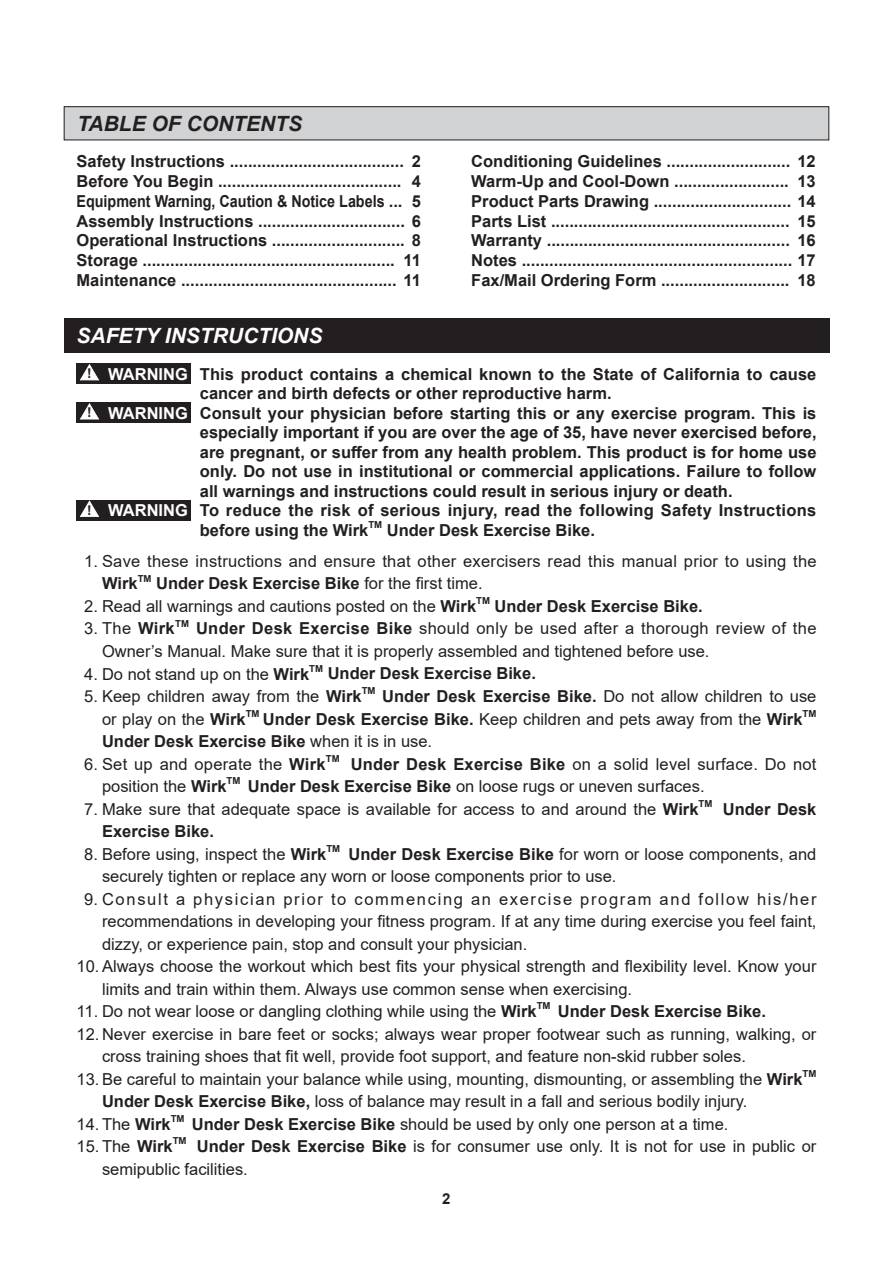
<style>
.page{position:relative;width:893px;height:1263px;background:#fff}
.page>*{position:absolute;margin:0;border:0;box-sizing:border-box;transform-origin:0 0}
.t1{font:italic 700 21px "Arial";color:#fff}
.t2{font:italic 700 21px "Arial";color:#231f20}
.t3{font:16.5px/22.5px "Arial";color:#231f20}
.t4{font:700 16.5px/19.8px "Arial";color:#231f20;text-align:justify}
.t5{font:700 16.5px "Arial";color:#fff}
.t6{font:700 15px "Arial";color:#231f20}
.t7{font:700 9.6px "Arial";color:#231f20}
.s1{font-size:13.5px}
.s2{color:#fff}
.s3{font-size:13.5px;color:#231f20}
.s4{font-weight:400}
.s5{font-weight:700}
</style>
<div class="page">
<div style="left:64px;top:107px;width:765px;height:33px;background:#d1d2d4"></div>
<div style="left:64px;top:106px;width:765px;height:34px;border:1px solid #231f20"></div>
<div style="left:64px;top:319px;width:765px;height:34px;background:#231f20"></div>
<div style="left:77px;top:364px;width:114px;height:20px;background:#231f20"></div>
<svg style="left:80px;top:364px;width:19px;height:16px"></svg>
<div style="left:77px;top:500px;width:114px;height:20px;background:#231f20"></div>
<svg style="left:80px;top:501px;width:19px;height:16px"></svg>
<div style="left:77px;top:403px;width:114px;height:20px;background:#231f20"></div>
<svg style="left:80px;top:403px;width:19px;height:16px"></svg>
<p class="t2" style="left:77px;top:116px;width:226px">TABLE OF CONTENTS</p>
<p class="t4" style="left:77px;top:153px;width:346px">Safety Instructions ...................................... 2<br>Before You Begin ........................................ 4<br>Equipment Warning, Caution &amp; Notice Labels ... 5<br>Assembly Instructions ................................ 6<br>Operational Instructions ............................. 8<br>Storage ....................................................... 11<br>Maintenance ............................................... 11</p>
<p class="t4" style="left:471px;top:153px;width:346px">Conditioning Guidelines ........................... 12<br>Warm-Up and Cool-Down ......................... 13<br>Product Parts Drawing .............................. 14<br>Parts List .................................................... 15<br>Warranty ..................................................... 16<br>Notes ........................................................... 17<br>Fax/Mail Ordering Form ............................ 18</p>
<p class="t1" style="left:77px;top:328px;width:247px">SAFETY INSTRUCTIONS</p>
<p class="t4" style="left:200px;top:366px;width:618px;text-align:left;text-indent:-113px"><span class="s1">!</span> <span class="s2">WARNING</span> This product contains a chemical known to the State of California to cause cancer and birth defects or other reproductive harm.<br>Consult your physician before starting this or any exercise program. This is especially important if you are over the age of 35, have never exercised before, are pregnant, or suffer from any health problem. This product is for home use only. Do not use in institutional or commercial applications. Failure to follow all warnings and instructions could result in serious injury or death.<br>To reduce the risk of serious injury, read the following Safety Instructions before using the Wirk</p>
<p class="t5" style="left:87px;top:407px;width:102px"><span class="s3">!</span> WARNING</p>
<p class="t5" style="left:87px;top:504px;width:102px"><span class="s3">!</span> WARNING</p>
<p class="t7" style="left:368px;top:521px;width:15px">TM</p>
<p class="t4" style="left:387px;top:522px;width:210px">Under Desk Exercise Bike.</p>
<p class="t3" style="left:84px;top:551px;width:734px">1. Save these instructions and ensure that other exercisers read this manual prior to using the</p>
<p class="t4" style="left:102px;top:575px;width:37px">Wirk</p>
<p class="t7" style="left:138px;top:574px;width:15px">TM</p>
<p class="t4" style="left:156px;top:575px;width:328px">Under Desk Exercise Bike <span class="s4">for the first time.</span></p>
<p class="t3" style="left:84px;top:596px;width:393px">2. Read all warnings and cautions posted on the <span class="s5">Wirk</span></p>
<p class="t7" style="left:476px;top:597px;width:15px">TM</p>
<p class="t4" style="left:495px;top:598px;width:210px">Under Desk Exercise Bike.</p>
<p class="t3" style="left:84px;top:619px;width:92px">3. The <span class="s5">Wirk</span></p>
<p class="t7" style="left:175px;top:619px;width:16px">TM</p>
<p class="t3" style="left:102px;top:619px;width:716px;text-indent:94px"><span class="s5">Under Desk Exercise Bike</span> should only be used after a thorough review of the<br>Owner’s Manual. Make sure that it is properly assembled and tightened before use.</p>
<p class="t3" style="left:84px;top:664px;width:226px">4. Do not stand up on the <span class="s5">Wirk</span></p>
<p class="t7" style="left:309px;top:664px;width:15px">TM</p>
<p class="t4" style="left:328px;top:665px;width:210px">Under Desk Exercise Bike.</p>
<p class="t3" style="left:84px;top:686px;width:279px">5. Keep children away from the <span class="s5">Wirk</span></p>
<p class="t7" style="left:362px;top:687px;width:15px">TM</p>
<p class="t3" style="left:382px;top:686px;width:436px"><span class="s5">Under Desk Exercise Bike.</span> Do not allow children to use</p>
<p class="t3" style="left:102px;top:709px;width:145px">or play on the <span class="s5">Wirk</span></p>
<p class="t7" style="left:246px;top:709px;width:15px">TM</p>
<p class="t3" style="left:263px;top:709px;width:541px"><span class="s5">Under Desk Exercise Bike.</span> Keep children and pets away from the <span class="s5">Wirk</span></p>
<p class="t7" style="left:802px;top:709px;width:15px">TM</p>
<p class="t4" style="left:102px;top:733px;width:332px">Under Desk Exercise Bike <span class="s4">when it is in use.</span></p>
<p class="t3" style="left:84px;top:754px;width:243px">6. Set up and operate the <span class="s5">Wirk</span></p>
<p class="t7" style="left:326px;top:754px;width:16px">TM</p>
<p class="t3" style="left:351px;top:754px;width:467px"><span class="s5">Under Desk Exercise Bike</span> on a solid level surface. Do not</p>
<p class="t3" style="left:102px;top:776px;width:126px">position the <span class="s5">Wirk</span></p>
<p class="t7" style="left:227px;top:777px;width:15px">TM</p>
<p class="t3" style="left:248px;top:776px;width:458px"><span class="s5">Under Desk Exercise Bike</span> on loose rugs or uneven surfaces.</p>
<p class="t3" style="left:84px;top:799px;width:616px">7. Make sure that adequate space is available for access to and around the <span class="s5">Wirk</span></p>
<p class="t7" style="left:699px;top:799px;width:15px">TM</p>
<p class="t4" style="left:723px;top:800px;width:95px">Under Desk</p>
<p class="t4" style="left:102px;top:823px;width:113px">Exercise Bike.</p>
<p class="t3" style="left:84px;top:844px;width:244px">8. Before using, inspect the <span class="s5">Wirk</span></p>
<p class="t7" style="left:326px;top:844px;width:15px">TM</p>
<p class="t3" style="left:102px;top:844px;width:716px;text-indent:246px"><span class="s5">Under Desk Exercise Bike</span> for worn or loose components, and securely tighten or replace any worn or loose components prior to use.</p>
<p class="t3" style="left:102px;top:889px;width:716px;text-align:justify;text-indent:-18px">9. Consult a physician prior to commencing an exercise program and follow his/her recommendations in developing your fitness program. If at any time during exercise you feel faint, dizzy, or experience pain, stop and consult your physician.</p>
<p class="t3" style="left:102px;top:956px;width:716px;text-indent:-26px">10. Always choose the workout which best fits your physical strength and flexibility level. Know your limits and train within them. Always use common sense when exercising.</p>
<p class="t3" style="left:77px;top:1001px;width:462px">11. Do not wear loose or dangling clothing while using the <span class="s5">Wirk</span></p>
<p class="t7" style="left:537px;top:1002px;width:15px">TM</p>
<p class="t4" style="left:558px;top:1003px;width:210px">Under Desk Exercise Bike.</p>
<p class="t3" style="left:102px;top:1024px;width:716px;text-indent:-26px">12. Never exercise in bare feet or socks; always wear proper footwear such as running, walking, or cross training shoes that fit well, provide foot support, and feature non-skid rubber soles.</p>
<p class="t3" style="left:77px;top:1069px;width:727px">13. Be careful to maintain your balance while using, mounting, dismounting, or assembling the <span class="s5">Wirk</span></p>
<p class="t7" style="left:802px;top:1069px;width:15px">TM</p>
<p class="t3" style="left:102px;top:1091px;width:647px"><span class="s5">Under Desk Exercise Bike,</span> loss of balance may result in a fall and serious bodily injury.</p>
<p class="t3" style="left:77px;top:1114px;width:96px">14. The <span class="s5">Wirk</span></p>
<p class="t7" style="left:171px;top:1114px;width:15px">TM</p>
<p class="t3" style="left:192px;top:1114px;width:538px"><span class="s5">Under Desk Exercise Bike</span> should be used by only one person at a time.</p>
<p class="t3" style="left:77px;top:1136px;width:98px">15. The <span class="s5">Wirk</span></p>
<p class="t7" style="left:173px;top:1137px;width:15px">TM</p>
<p class="t3" style="left:102px;top:1136px;width:716px;text-indent:95px"><span class="s5">Under Desk Exercise Bike</span> is for consumer use only. It is not for use in public or semipublic facilities.</p>
<p class="t6" style="left:442px;top:1193px;width:10px">2</p>
</div>
